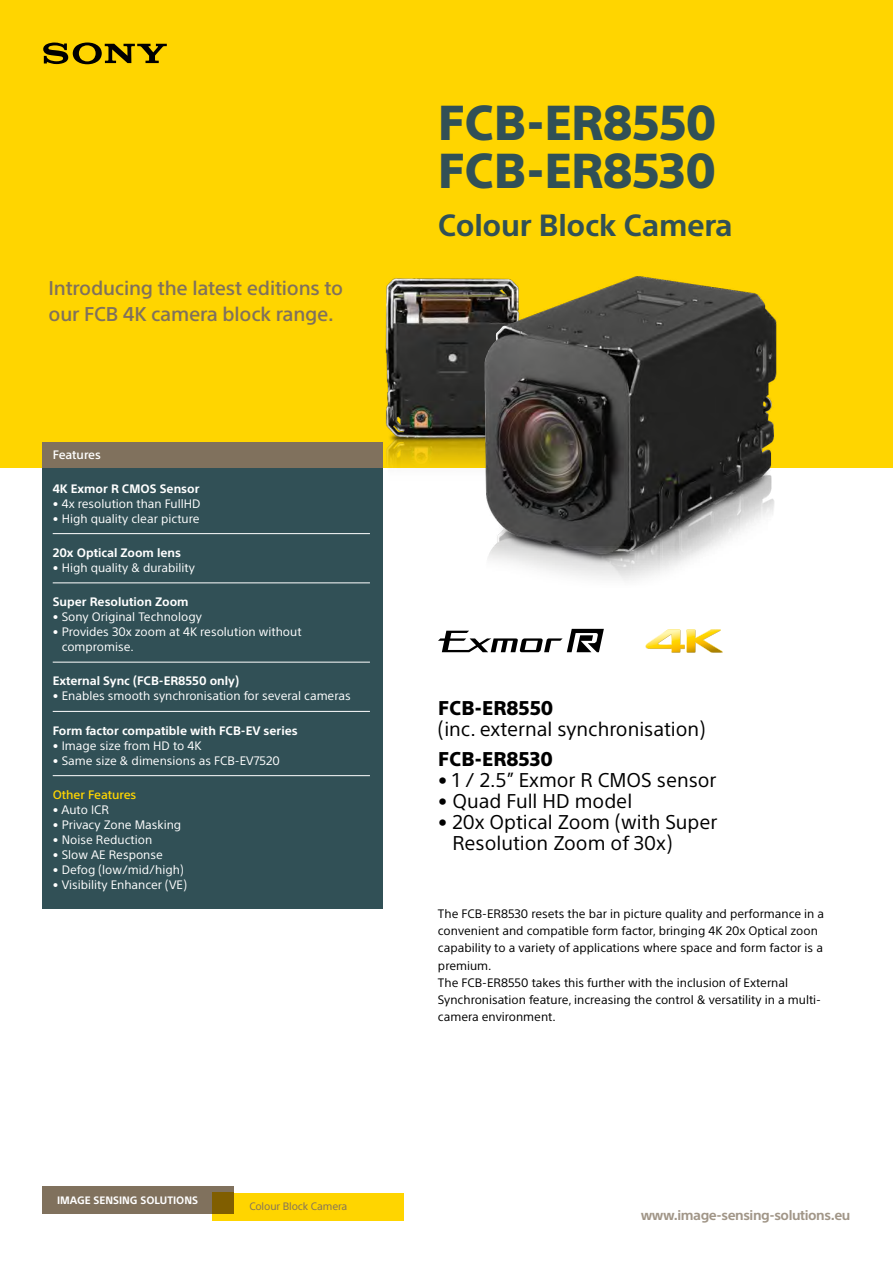
<style>
.page{position:relative;width:893px;height:1263px;background:#fff}
.page>*{position:absolute;margin:0;border:0;box-sizing:border-box;transform-origin:0 0}
.t1{font:800 48px/48px "SST";letter-spacing:-.01em;color:#315056}
.t2{font:700 30px "SST";letter-spacing:-.01em;color:#315056}
.t3{font:19.5px/21px "SST";color:#000}
.t4{font:500 19.5px/25.5px "SST";letter-spacing:-.01em;color:#80715d}
.t5{font:800 19.5px "SST";color:#000}
.t6{font:700 13.5px "SST";letter-spacing:-.03em;color:#a19688}
.t7{font:12px/15px "SST";color:#fff}
.t8{font:12px/17.2px "SST";color:#000}
.t9{font:700 12px "SST";color:#fff}
.t10{font:500 12px "SST";color:#ffd500}
.t11{font:500 12px "SST";letter-spacing:-.005em;color:#fff}
.t12{font:700 10.5px "SST";color:#fff}
.t13{font:10.5px "SST";letter-spacing:-.01em;color:#80715d}
</style>
<div class="page">
<div style="left:43px;top:468px;width:340px;height:441px;background:#315056"></div>
<div style="left:0;top:0;width:893px;height:468px;background:#ffd500"></div>
<hr style="left:53px;top:533px;width:317px;height:1px;background:#fff">
<hr style="left:53px;top:582px;width:317px;height:1px;background:#fff">
<hr style="left:53px;top:662px;width:317px;height:1px;background:#fff">
<hr style="left:53px;top:711px;width:317px;height:1px;background:#fff">
<hr style="left:53px;top:775px;width:317px;height:1px;background:#fff">
<div style="left:43px;top:442px;width:340px;height:26px;background:#80715d"></div>
<svg style="left:438px;top:638px;width:162px;height:14px"></svg>
<svg style="left:671px;top:649px;width:52px;height:4px"></svg>
<div style="left:213px;top:1193px;width:191px;height:27px;background:#ffd500"></div>
<div style="left:43px;top:1186px;width:191px;height:28px;background:#80715d"></div>
<div style="left:213px;top:1193px;width:21px;height:21px;background:#805e00"></div>
<svg style="left:43px;top:43px;width:124px;height:21px"></svg>
<img style="left:385px;top:278px;width:56px;height:189px">
<img style="left:441px;top:276px;width:336px;height:373px">
<h3 class="t4" style="left:49px;top:276px;width:296px">Introducing the latest editions to our FCB 4K camera block range.</h3>
<p class="t11" style="left:53px;top:447px;width:50px">Features</p>
<p class="t9" style="left:53px;top:481px;width:148px">4K Exmor R CMOS Sensor</p>
<p class="t7" style="left:53px;top:496px;width:149px">• 4x resolution than FullHD</p>
<p class="t7" style="left:53px;top:511px;width:148px">• High quality clear picture</p>
<p class="t9" style="left:53px;top:545px;width:130px">20x Optical Zoom lens</p>
<p class="t7" style="left:53px;top:560px;width:144px">• High quality &amp; durability</p>
<p class="t9" style="left:53px;top:595px;width:137px">Super Resolution Zoom</p>
<p class="t7" style="left:53px;top:609px;width:151px">• Sony Original Technology</p>
<p class="t7" style="left:62px;top:624px;width:241px;text-indent:-9px">• Provides 30x zoom at 4K resolution without compromise.</p>
<p class="t9" style="left:53px;top:674px;width:188px">External Sync (FCB-ER8550 only)</p>
<p class="t7" style="left:53px;top:688px;width:299px">• Enables smooth synchronisation for several cameras</p>
<p class="t9" style="left:53px;top:723px;width:247px">Form factor compatible with FCB-EV series</p>
<p class="t7" style="left:53px;top:738px;width:150px">• Image size from HD to 4K</p>
<p class="t7" style="left:53px;top:753px;width:229px">• Same size &amp; dimensions as FCB-EV7520</p>
<p class="t10" style="left:53px;top:787px;width:85px">Other Features</p>
<p class="t7" style="left:53px;top:802px;width:58px">• Auto ICR</p>
<p class="t7" style="left:53px;top:817px;width:130px">• Privacy Zone Masking</p>
<p class="t7" style="left:53px;top:832px;width:101px">• Noise Reduction</p>
<p class="t7" style="left:53px;top:847px;width:112px">• Slow AE Response</p>
<p class="t7" style="left:53px;top:862px;width:132px">• Defog (low/mid/high)</p>
<p class="t7" style="left:53px;top:877px;width:135px">• Visibility Enhancer (VE)</p>
<p class="t12" style="left:57px;top:1194px;width:143px">IMAGE SENSING SOLUTIONS</p>
<p class="t13" style="left:249px;top:1200px;width:99px">Colour Block Camera</p>
<h1 class="t1" style="left:438px;top:98px;width:280px">FCB-ER8550<br>FCB-ER8530</h1>
<h2 class="t2" style="left:438px;top:207px;width:296px">Colour Block Camera</h2>
<h3 class="t5" style="left:438px;top:697px;width:116px">FCB-ER8550</h3>
<h3 class="t3" style="left:438px;top:719px;width:269px">(inc. external synchronisation)</h3>
<h3 class="t5" style="left:438px;top:747px;width:116px">FCB-ER8530</h3>
<h3 class="t3" style="left:438px;top:769px;width:280px">• 1 / 2.5” Exmor R CMOS sensor</h3>
<h3 class="t3" style="left:438px;top:790px;width:195px">• Quad Full HD model</h3>
<h3 class="t3" style="left:452px;top:811px;width:267px;text-indent:-14px">• 20x Optical Zoom (with Super<br>Resolution Zoom of 30x)</h3>
<p class="t8" style="left:438px;top:905px;width:388px">The FCB-ER8530 resets the bar in picture quality and performance in a convenient and compatible form factor, bringing 4K 20x Optical zoon capability to a variety of applications where space and form factor is a premium.<br>The FCB-ER8550 takes this further with the inclusion of External Synchronisation feature, increasing the control &amp; versatility in a multi&shy;camera environment.</p>
<p class="t6" style="left:641px;top:1208px;width:211px">www.image-sensing-solutions.eu</p>
</div>
